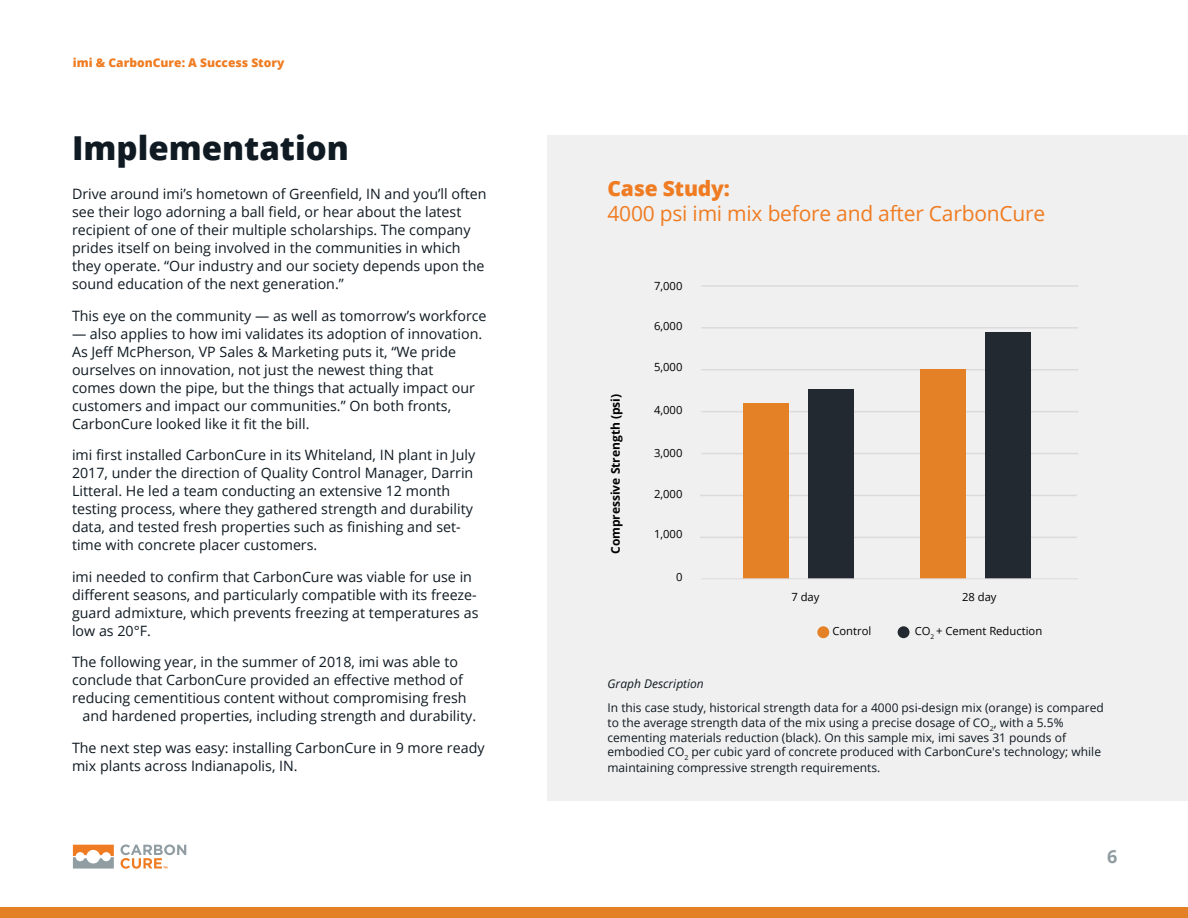
<style>
.page{position:relative;width:1188px;height:918px;background:#fff}
.page>*{position:absolute;margin:0;border:0;box-sizing:border-box;transform-origin:0 0}
.t1{font:800 33px "Open Sans";color:#0f1a22}
.t2{font:21px "Open Sans";letter-spacing:-.01em;color:#ef7c22}
.t3{font:800 21px "Open Sans";letter-spacing:-.01em;color:#ef7c22}
.t4{font:700 18px "Open Sans";color:#909da2}
.t5{font:14.25px/18px "Open Sans";color:#0f1a22}
.t6{font:12px/14.7px "Open Sans";color:#0f1a22}
.t7{font:800 12px "Open Sans";color:#ef7c22}
.t8{font:700 12px "Open Sans";color:#000}
.t9{font:italic 12px "Open Sans";color:#0f1a22}
.t10{font:11.25px "Open Sans";color:#000}
.s1{font-style:inherit}
</style>
<div class="page">
<div style="left:547px;top:135px;width:641px;height:666px;background:#f0f0f0"></div>
<svg style="left:73px;top:845px;width:41px;height:24px"></svg>
<svg style="left:121px;top:844px;width:65px;height:25px"></svg>
<div style="left:0;top:907px;width:1188px;height:11px;background:#e48127"></div>
<hr style="left:700px;top:495px;width:377px;height:1px;background:#dddadd">
<hr style="left:700px;top:537px;width:377px;height:1px;background:#dddadd">
<hr style="left:701px;top:411px;width:377px;height:1px;background:#dddadd">
<hr style="left:701px;top:285px;width:377px;height:2px;background:#dddadd">
<hr style="left:701px;top:327px;width:377px;height:2px;background:#dddadd">
<hr style="left:701px;top:369px;width:377px;height:1px;background:#dddadd">
<hr style="left:701px;top:453px;width:377px;height:1px;background:#dddadd">
<div style="left:743px;top:404px;width:46px;height:175px;background:#e48127"></div>
<div style="left:808px;top:389px;width:46px;height:190px;background:#222930"></div>
<div style="left:920px;top:369px;width:46px;height:210px;background:#e48127"></div>
<div style="left:985px;top:333px;width:46px;height:246px;background:#222930"></div>
<hr style="left:701px;top:578px;width:377px;height:1px;background:#dddadd">
<div style="left:817px;top:626px;width:12px;height:12px;background:#e48127;border-radius:50%"></div>
<div style="left:898px;top:626px;width:12px;height:12px;background:#222930;border-radius:50%"></div>
<p class="t7" style="left:73px;top:53px;width:213px">imi &amp; CarbonCure: A Success Story</p>
<h1 class="t1" style="left:72px;top:123px;width:279px">Implementation</h1>
<p class="t5" style="left:72px;top:185px;width:416px">Drive around imi’s hometown of Greenfield, IN and you’ll often see their logo adorning a ball field, or hear about the latest recipient of one of their multiple scholarships. The company prides itself on being involved in the communities in which they operate. “Our industry and our society depends upon the sound education of the next generation.”</p>
<p class="t5" style="left:72px;top:306px;width:416px">This eye on the community — as well as tomorrow’s workforce</p>
<p class="t5" style="left:72px;top:324px;width:412px">— also applies to how imi validates its adoption of innovation.<br>As Jeff McPherson, VP Sales &amp; Marketing puts it, “We pride ourselves on innovation, not just the newest thing that<br>comes down the pipe, but the things that actually impact our customers and impact our communities.” On both fronts, CarbonCure looked like it fit the bill.</p>
<p class="t5" style="left:72px;top:446px;width:405px">imi first installed CarbonCure in its Whiteland, IN plant in July 2017, under the direction of Quality Control Manager, Darrin Litteral. He led a team conducting an extensive 12 month testing process, where they gathered strength and durability data, and tested fresh properties such as finishing and set&shy;time with concrete placer customers.</p>
<p class="t5" style="left:72px;top:567px;width:408px">imi needed to confirm that CarbonCure was viable for use in different seasons, and particularly compatible with its freeze&shy;guard admixture, which prevents freezing at temperatures as low as 20°F.</p>
<p class="t5" style="left:72px;top:653px;width:387px">The following year, in the summer of 2018, imi was able to</p>
<p class="t5" style="left:72px;top:671px;width:393px">conclude that CarbonCure provided an effective method of</p>
<p class="t5" style="left:72px;top:689px;width:396px">reducing cementitious content without compromising fresh</p>
<p class="t5" style="left:83px;top:707px;width:395px">and hardened properties, including strength and durability.</p>
<p class="t5" style="left:72px;top:738px;width:414px">The next step was easy: installing CarbonCure in 9 more ready mix plants across Indianapolis, IN.</p>
<h2 class="t3" style="left:608px;top:172px;width:124px">Case Study:</h2>
<h2 class="t2" style="left:608px;top:199px;width:439px">4000 psi imi mix before and after CarbonCure</h2>
<p class="t10" style="left:654px;top:278px;width:30px">7,000</p>
<p class="t8" style="left:607px;top:554px;width:162px;rotate:-90deg">Compressive Strength <span class="s1">(psi</span>)</p>
<p class="t10" style="left:654px;top:318px;width:30px">6,000</p>
<p class="t10" style="left:654px;top:360px;width:30px">5,000</p>
<p class="t10" style="left:654px;top:402px;width:30px">4,000</p>
<p class="t10" style="left:654px;top:446px;width:30px">3,000</p>
<p class="t10" style="left:654px;top:486px;width:30px">2,000</p>
<p class="t10" style="left:654px;top:526px;width:30px">1,000</p>
<p class="t10" style="left:676px;top:569px;width:8px">0</p>
<p class="t10" style="left:791px;top:590px;width:30px">7 day</p>
<p class="t10" style="left:962px;top:590px;width:36px">28 day</p>
<p class="t10" style="left:832px;top:624px;width:41px">Control</p>
<p class="t10" style="left:915px;top:624px;width:129px">CO<sub>2</sub> + Cement Reduction</p>
<p class="t9" style="left:608px;top:676px;width:98px">Graph Description</p>
<p class="t6" style="left:608px;top:700px;width:498px">In this case study, historical strength data for a 4000 psi-design mix (orange) is compared to the average strength data of the mix using a precise dosage of CO<sub>2</sub>, with a 5.5% cementing materials reduction (black). On this sample mix, imi saves 31 pounds of embodied CO<sub>2</sub> per cubic yard of concrete produced with CarbonCure's technology; while</p>
<p class="t6" style="left:608px;top:760px;width:274px">maintaining compressive strength requirements.</p>
<p class="t4" style="left:1107px;top:844px;width:12px">6</p>
</div>
